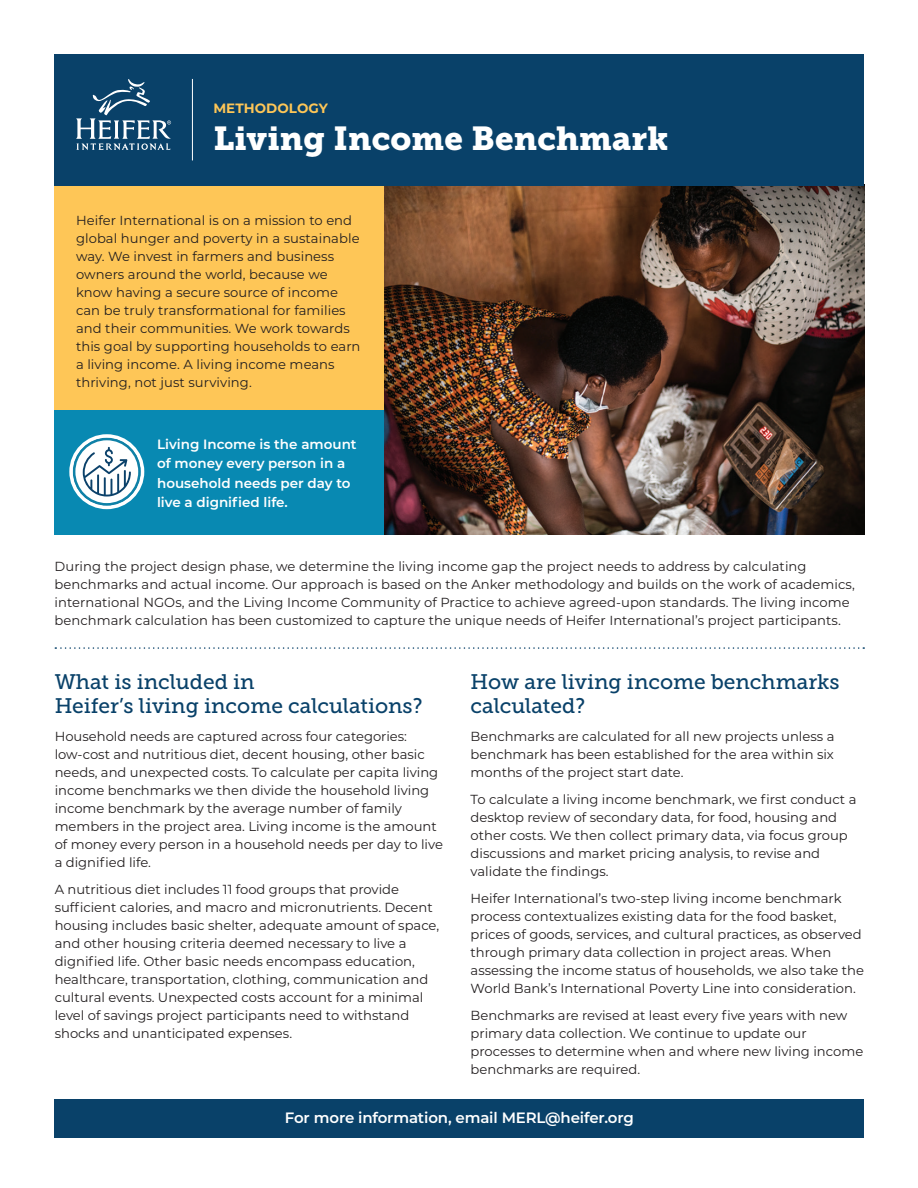
<style>
.page{position:relative;width:918px;height:1188px;background:#fff}
.page>*{position:absolute;margin:0;border:0;box-sizing:border-box;transform-origin:0 0}
.t1{font:33px "Museo Slab 900";letter-spacing:.005em;color:#fff}
.t2{font:21px/24px "Museo Slab 500";color:#094169}
.t3{font:600 15px "Montserrat";letter-spacing:-.01em;color:#fff}
.t4{font:600 13.5px/19.5px "Montserrat";color:#fff}
.t5{font:700 13.5px "Montserrat";letter-spacing:.005em;color:#fec657}
.Body{font:13.2px/18px "Montserrat";color:#231f20}
.s1{font-size:13.5px}
</style>
<div class="page">
<img style="left:383px;top:185px;width:481px;height:349px">
<div style="left:54px;top:169px;width:329px;height:241px;background:#fec657"></div>
<div style="left:54px;top:410px;width:329px;height:124px;background:#0889b2"></div>
<svg style="left:55px;top:647px;width:809px;height:2px"></svg>
<div style="left:55px;top:1100px;width:809px;height:38px;background:#094169"></div>
<div style="left:54px;top:54px;width:810px;height:131px;background:#094169"></div>
<svg style="left:76px;top:79px;width:95px;height:71px"></svg>
<hr style="left:192px;top:79px;width:1px;height:81px;background:#fff">
<svg style="left:73px;top:438px;width:68px;height:68px"></svg>
<div style="left:69px;top:434px;width:75px;height:75px;border:3px solid #fff;border-radius:50%"></div>
<p class="t5" style="left:213px;top:98px;width:116px">METHODOLOGY</p>
<p class="t1" style="left:213px;top:119px;width:457px">Living Income Benchmark</p>
<p class="Body" style="left:76px;top:211px;width:286px">Heifer International is on a mission to end global hunger and poverty in a sustainable way. We invest in farmers and business owners around the world, because we know having a secure source of income can be truly transformational for families and their communities. We work towards this goal by supporting households to earn a living income. A living income means thriving, not just surviving.</p>
<p class="t4" style="left:157px;top:434px;width:201px">Living Income is the amount of money every person in a household needs per day to live a dignified life.</p>
<p class="Body" style="left:55px;top:557px;width:802px">During the project design phase, we determine the living income gap the project needs to address by calculating benchmarks and actual income. Our approach is based on the Anker methodology and builds on the work of academics, international NGOs, and the Living Income Community of Practice to achieve agreed-upon standards. The living income benchmark calculation has been customized to capture the unique needs of Heifer International’s project participants<span class="s1">.</span></p>
<p class="t2" style="left:55px;top:669px;width:369px">What is included in<br>Heifer’s living income calculations?</p>
<p class="Body" style="left:55px;top:727px;width:390px">Household needs are captured across four categories: low-cost and nutritious diet, decent housing, other basic needs, and unexpected costs. To calculate per capita living income benchmarks we then divide the household living income benchmark by the average number of family members in the project area. Living income is the amount of money every person in a household needs per day to live a dignified life.</p>
<p class="Body" style="left:55px;top:880px;width:386px">A nutritious diet includes 11 food groups that provide sufficient calories, and macro and micronutrients. Decent housing includes basic shelter, adequate amount of space, and other housing criteria deemed necessary to live a dignified life. Other basic needs encompass education, healthcare, transportation, clothing, communication and cultural events. Unexpected costs account for a minimal level of savings project participants need to withstand shocks and unanticipated expenses.</p>
<p class="t2" style="left:471px;top:669px;width:370px">How are living income benchmarks calculated?</p>
<p class="Body" style="left:471px;top:727px;width:365px;text-align:justify">Benchmarks are calculated for all new projects unless a benchmark has been established for the area within six months of the project start date.</p>
<p class="Body" style="left:471px;top:790px;width:387px">To calculate a living income benchmark, we first conduct a desktop review of secondary data, for food, housing and other costs. We then collect primary data, via focus group discussions and market pricing analysis, to revise and validate the findings.</p>
<p class="Body" style="left:471px;top:889px;width:395px">Heifer International’s two-step living income benchmark process contextualizes existing data for the food basket, prices of goods, services, and cultural practices, as observed through primary data collection in project areas. When assessing the income status of households, we also take the World Bank’s International Poverty Line into consideration.</p>
<p class="Body" style="left:471px;top:1006px;width:394px">Benchmarks are revised at least every five years with new primary data collection. We continue to update our processes to determine when and where new living income benchmarks are required.</p>
<p class="t3" style="left:285px;top:1107px;width:350px">For more information, email MERL@heifer.org</p>
</div>
